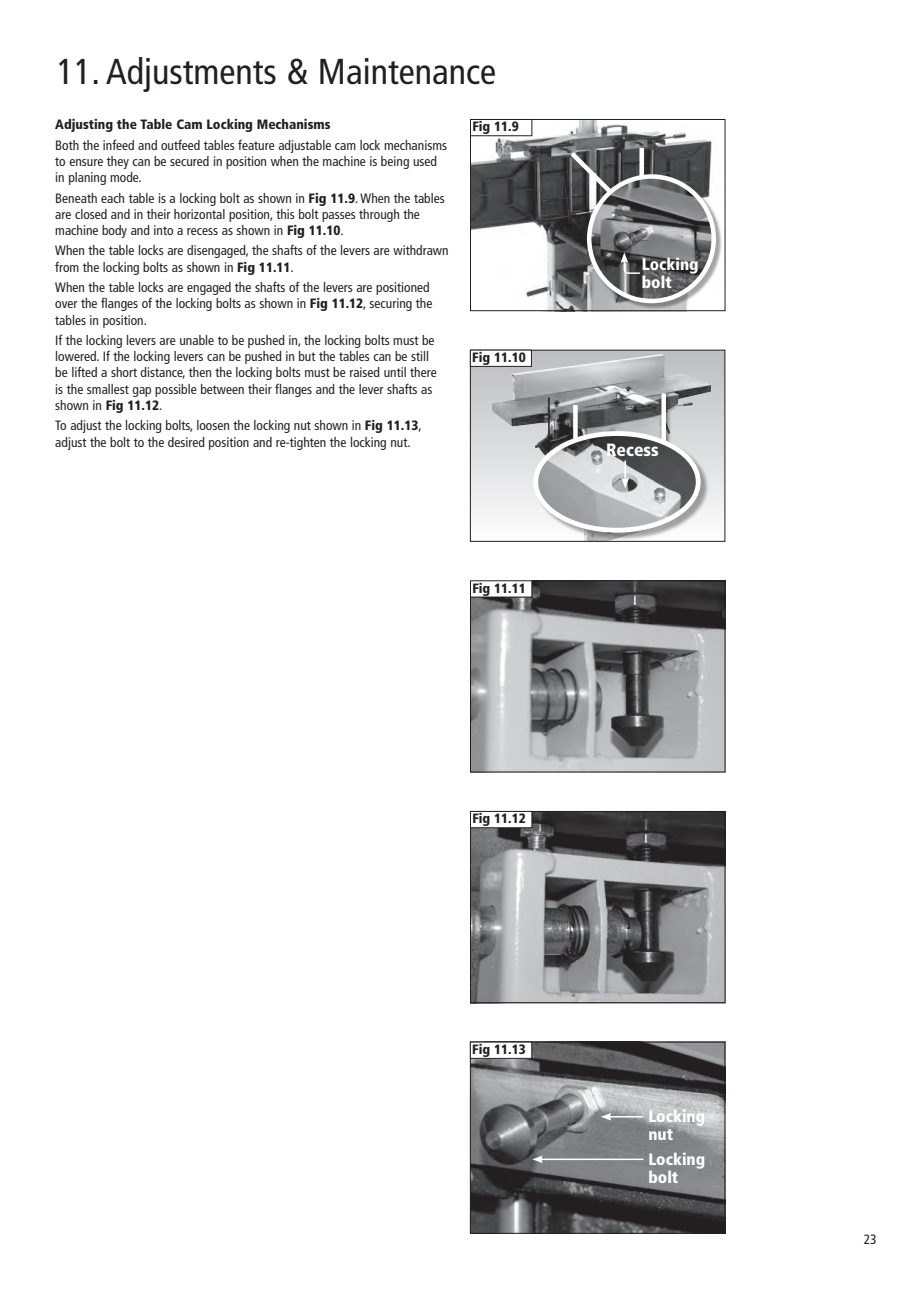
<style>
.page{position:relative;width:919px;height:1289px;background:#fff}
.page>*{position:absolute;margin:0;border:0;box-sizing:border-box;transform-origin:0 0}
.t1{font:condensed 36px "Frutiger";color:#231f20}
.t2{font:900 condensed 17.7px "Frutiger";color:#fff}
.t3{font:900 condensed 16.5px/18px "Frutiger";color:#fff}
.t4{font:condensed 13.5px/16.2px "Frutiger";color:#231f20}
.t5{font:900 condensed 13.5px "Frutiger";color:#231f20}
.s1{font-weight:900}
</style>
<div class="page">
<img style="left:472px;top:1043px;width:251px;height:188px">
<div style="left:470px;top:1041px;width:255px;height:192px;border:1px solid #231f20"></div>
<hr style="left:540px;top:1158px;width:103px;height:2px;background:#fff">
<svg style="left:532px;top:1155px;width:10px;height:8px"></svg>
<hr style="left:609px;top:1115px;width:34px;height:2px;background:#fff">
<svg style="left:600px;top:1112px;width:11px;height:8px"></svg>
<div style="left:470px;top:1042px;width:61px;height:16px;background:#fff"></div>
<div style="left:470px;top:1041px;width:62px;height:17px;border:1px solid #231f20"></div>
<img style="left:472px;top:582px;width:251px;height:188px">
<div style="left:470px;top:580px;width:255px;height:192px;border:1px solid #231f20"></div>
<div style="left:470px;top:581px;width:62px;height:16px;background:#fff"></div>
<img style="left:472px;top:813px;width:251px;height:188px">
<div style="left:470px;top:811px;width:255px;height:192px;border:1px solid #231f20"></div>
<div style="left:470px;top:811px;width:62px;height:16px;background:#fff"></div>
<div style="left:470px;top:811px;width:62px;height:17px;border:1px solid #231f20"></div>
<img style="left:472px;top:121px;width:240px;height:188px">
<div style="left:470px;top:119px;width:255px;height:192px;border:1px solid #231f20"></div>
<div style="left:470px;top:119px;width:62px;height:17px;background:#fff"></div>
<div style="left:470px;top:119px;width:62px;height:17px;border:1px solid #231f20"></div>
<div style="left:639px;top:148px;width:5px;height:49px;background:#fff"></div>
<svg style="left:565px;top:147px;width:67px;height:67px;background:#545456"></svg>
<div style="left:588px;top:176px;width:134px;height:133px;background:#231f20;opacity:.4"></div>
<img style="left:589px;top:176px;width:124px;height:123px">
<div style="left:587px;top:174px;width:129px;height:129px;border:4px solid #fff;border-radius:50%"></div>
<svg style="left:620px;top:252px;width:21px;height:23px"></svg>
<div style="left:470px;top:350px;width:254px;height:191px;background:linear-gradient(to bottom,#bbbdbf,#fcfdfd)"></div>
<img style="left:491px;top:354px;width:220px;height:185px">
<div style="left:470px;top:350px;width:255px;height:191px;border:1px solid #231f20"></div>
<div style="left:470px;top:350px;width:61px;height:16px;background:#fff"></div>
<div style="left:470px;top:350px;width:61px;height:17px;border:1px solid #231f20"></div>
<hr style="left:548px;top:397px;width:1px;height:62px;background:#231f20">
<div style="left:658px;top:390px;width:13px;height:126px;background:#231f20;opacity:.75"></div>
<div style="left:661px;top:393px;width:5px;height:117px;background:#fff"></div>
<svg style="left:573px;top:405px;width:4px;height:28px"></svg>
<div style="left:535px;top:433px;width:174px;height:108px;background:#231f20;opacity:.4"></div>
<img style="left:535px;top:433px;width:163px;height:97px">
<div style="left:533px;top:431px;width:167px;height:101px;border:5px solid #fff;border-radius:50%"></div>
<hr style="left:624px;top:460px;width:2px;height:20px;background:#fff">
<svg style="left:621px;top:477px;width:8px;height:11px"></svg>
<h1 class="t1" style="left:57px;top:50px;width:441px">11. Adjustments &amp; Maintenance</h1>
<p class="t5" style="left:55px;top:116px;width:276px">Adjusting the Table Cam Locking Mechanisms</p>
<p class="t4" style="left:55px;top:137px;width:393px">Both the infeed and outfeed tables feature adjustable cam lock mechanisms to ensure they can be secured in position when the machine is being used in planing mode.</p>
<p class="t4" style="left:55px;top:190px;width:391px">Beneath each table is a locking bolt as shown in <span class="s1">Fig 11.9</span>. When the tables are closed and in their horizontal position, this bolt passes through the machine body and into a recess as shown in <span class="s1">Fig 11.10</span>.</p>
<p class="t4" style="left:55px;top:243px;width:395px">When the table locks are disengaged, the shafts of the levers are withdrawn from the locking bolts as shown in <span class="s1">Fig 11.11</span>.</p>
<p class="t4" style="left:55px;top:279px;width:378px">When the table locks are engaged the shafts of the levers are positioned over the flanges of the locking bolts as shown in <span class="s1">Fig 11.12</span>, securing the tables in position.</p>
<p class="t4" style="left:55px;top:332px;width:383px">If the locking levers are unable to be pushed in, the locking bolts must be lowered. If the locking levers can be pushed in but the tables can be still be lifted a short distance, then the locking bolts must be raised until there is the smallest gap possible between their flanges and the lever shafts as shown in <span class="s1">Fig 11.12</span>.</p>
<p class="t4" style="left:55px;top:417px;width:368px">To adjust the locking bolts, loosen the locking nut shown in <span class="s1">Fig 11.13</span>, adjust the bolt to the desired position and re-tighten the locking nut.</p>
<p class="t5" style="left:472px;top:119px;width:48px">Fig 11.9</p>
<p class="t5" style="left:472px;top:349px;width:55px">Fig 11.10</p>
<p class="t5" style="left:472px;top:580px;width:55px">Fig 11.11</p>
<p class="t3" style="left:641px;top:255px;width:58px">Locking bolt</p>
<h2 class="t2" style="left:606px;top:439px;width:54px">Recess</h2>
<p class="t5" style="left:472px;top:810px;width:55px">Fig 11.12</p>
<p class="t5" style="left:472px;top:1041px;width:55px">Fig 11.13</p>
<p class="t3" style="left:648px;top:1107px;width:58px">Locking nut</p>
<p class="t3" style="left:648px;top:1149px;width:58px">Locking bolt</p>
<p class="t4" style="left:863px;top:1231px;width:14px">23</p>
</div>
